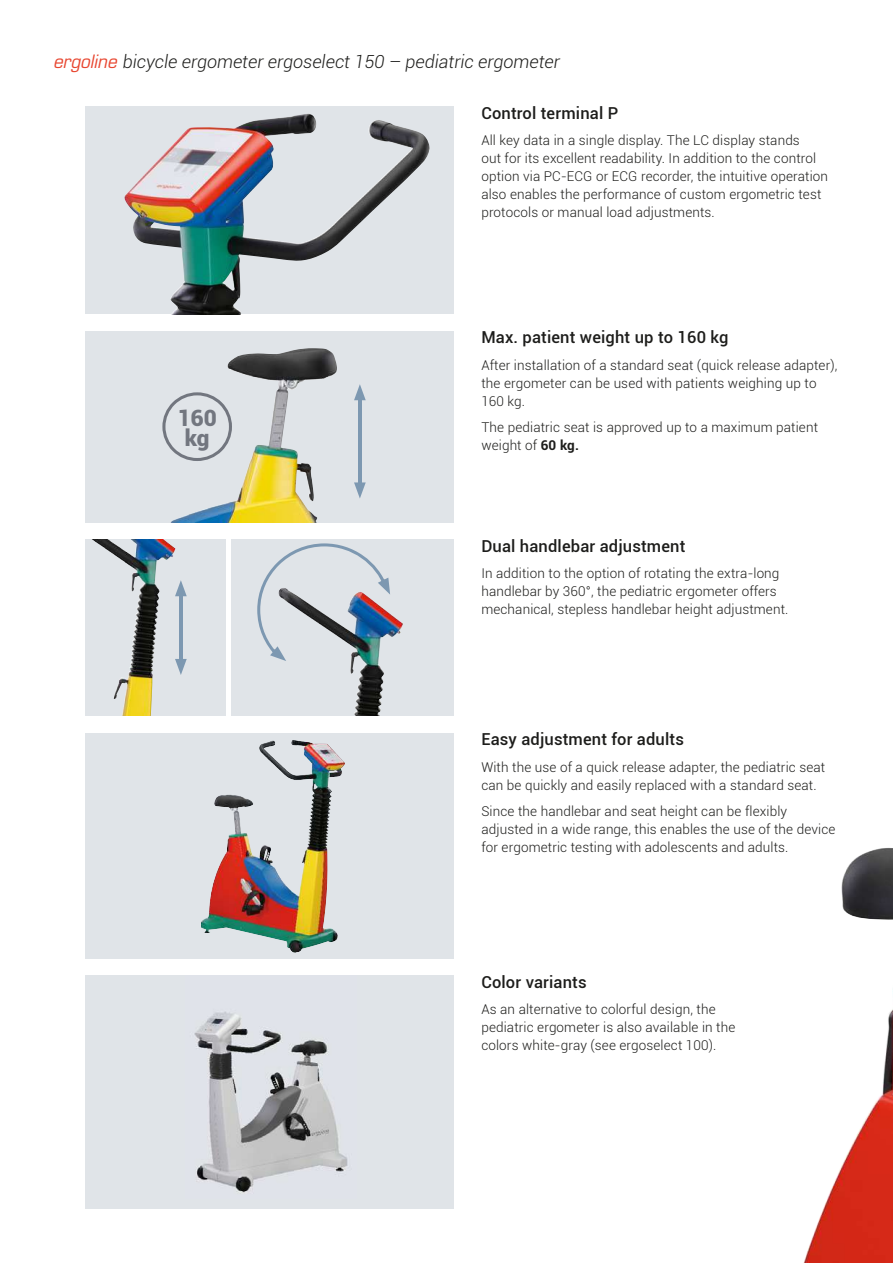
<style>
.page{position:relative;width:893px;height:1263px;background:#fff}
.page>*{position:absolute;margin:0;border:0;box-sizing:border-box;transform-origin:0 0}
.t1{font:900 22.5px/20.2px "Roboto";color:#72767f;text-align:center}
.t2{font:italic 300 18px "Roboto";color:#1d1d1b}
.t3{font:500 16.5px "Roboto";letter-spacing:.01em;color:#1d1d1b}
.t4{font:300 13.5px/18px "Roboto";letter-spacing:.01em;color:#1d1d1b}
.s1{font-family:"Eurostile LT Std";font-weight:400;color:#e84630}
.s2{font-weight:700}
</style>
<div class="page">
<svg style="left:85px;top:106px;width:368px;height:208px;fill:#e0e4e8"></svg>
<img style="left:145px;top:282px;width:308px;height:32px">
<div style="left:85px;top:733px;width:368px;height:225px;background:#e0e4e8"></div>
<img style="left:201px;top:794px;width:94px;height:159px">
<div style="left:85px;top:975px;width:368px;height:234px;background:#e0e4e8"></div>
<svg style="left:85px;top:539px;width:140px;height:177px;fill:#e0e4e8"></svg>
<img style="left:85px;top:576px;width:60px;height:140px">
<div style="left:231px;top:539px;width:222px;height:177px;background:#e0e4e8"></div>
<img style="left:350px;top:661px;width:17px;height:55px">
<svg style="left:257px;top:543px;width:133px;height:118px"></svg>
<hr style="left:179px;top:591px;width:3px;height:74px;background:#7d98b1">
<svg style="left:175px;top:580px;width:12px;height:16px"></svg>
<svg style="left:175px;top:659px;width:12px;height:16px"></svg>
<div style="left:85px;top:331px;width:368px;height:191px;background:#e0e4e8"></div>
<img style="left:171px;top:348px;width:187px;height:174px">
<hr style="left:358px;top:395px;width:3px;height:93px;background:#7d98b1">
<svg style="left:354px;top:384px;width:12px;height:16px"></svg>
<svg style="left:354px;top:482px;width:12px;height:17px"></svg>
<svg style="left:162px;top:392px;width:70px;height:69px"></svg>
<img style="left:803px;top:848px;width:90px;height:415px">
<img style="left:194px;top:1011px;width:154px;height:182px">
<h2 class="t2" style="left:53px;top:51px;width:508px"><span class="s1">ergoline</span> bicycle ergometer ergoselect 150 – pediatric ergometer</h2>
<p class="t3" style="left:481px;top:103px;width:138px">Control terminal P</p>
<p class="t4" style="left:481px;top:132px;width:348px">All key data in a single display. The LC display stands<br>out for its excellent readability. In addition to the control option via PC-ECG or ECG recorder, the intuitive operation also enables the performance of custom ergometric test protocols or manual load adjustments.</p>
<h1 class="t1" style="left:178px;top:408px;width:41px">160 kg</h1>
<p class="t3" style="left:481px;top:328px;width:249px">Max. patient weight up to 160 kg</p>
<p class="t4" style="left:481px;top:356px;width:358px">After installation of a standard seat (quick release adapter), the ergometer can be used with patients weighing up to<br>160 kg.</p>
<p class="t4" style="left:481px;top:419px;width:338px">The pediatric seat is approved up to a maximum patient weight of <span class="s2">60 kg.</span></p>
<p class="t3" style="left:481px;top:536px;width:205px">Dual handlebar adjustment</p>
<p class="t4" style="left:481px;top:565px;width:309px">In addition to the option of rotating the extra-long handlebar by 360°, the pediatric ergometer offers mechanical, stepless handlebar height adjustment.</p>
<p class="t3" style="left:481px;top:730px;width:204px">Easy adjustment for adults</p>
<p class="t4" style="left:481px;top:758px;width:345px">With the use of a quick release adapter, the pediatric seat can be quickly and easily replaced with a standard seat.</p>
<p class="t4" style="left:481px;top:803px;width:356px">Since the handlebar and seat height can be flexibly adjusted in a wide range, this enables the use of the device for ergometric testing with adolescents and adults.</p>
<p class="t3" style="left:481px;top:972px;width:107px">Color variants</p>
<p class="t4" style="left:481px;top:1000px;width:255px">As an alternative to colorful design, the pediatric ergometer is also available in the colors white-gray (see ergoselect 100).</p>
</div>
